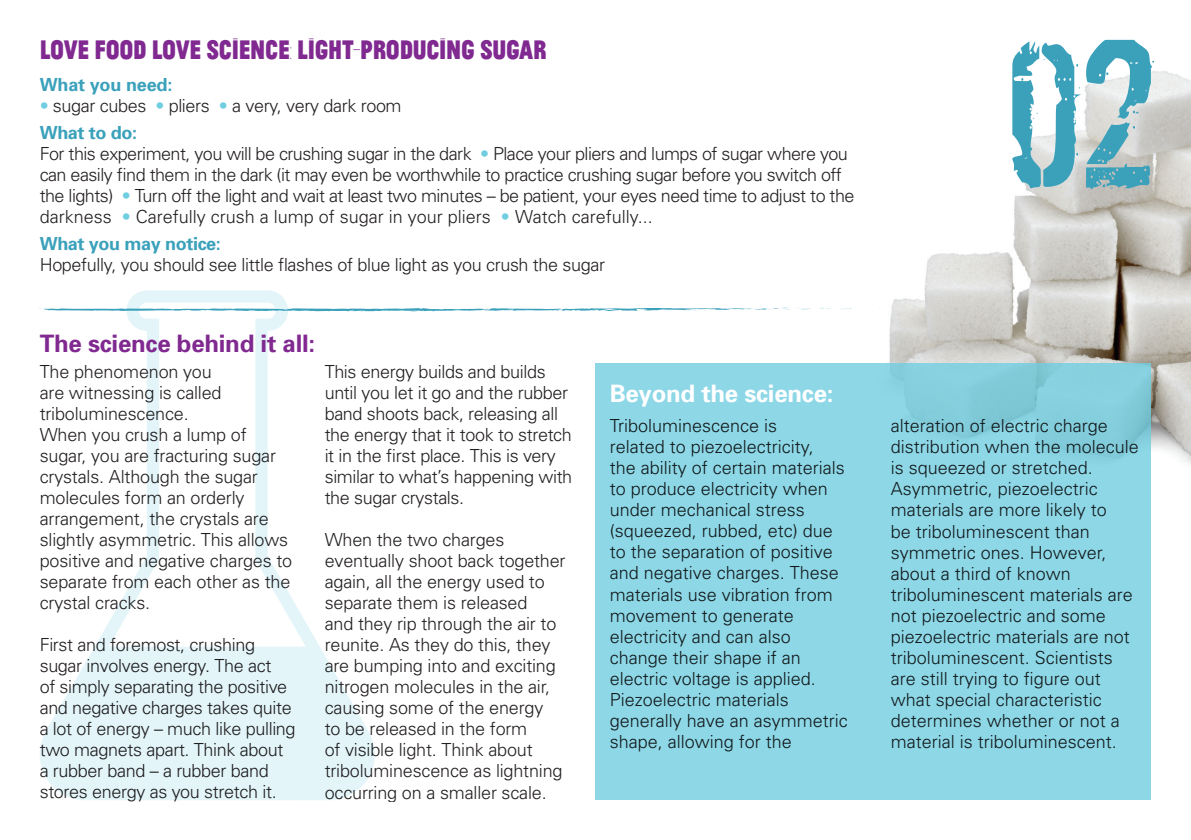
<style>
.page{position:relative;width:1191px;height:840px;background:#fff}
.page>*{position:absolute;margin:0;border:0;box-sizing:border-box;transform-origin:0 0}
.t1{font:240px "Dirty Ego";color:#3ba1bb}
.t2{font:100 28px "Jean Luc";letter-spacing:-.01em;color:#802990}
.t3{font:700 24px "Univers";letter-spacing:-.01em;color:#802990}
.t4{font:700 24px "Univers";letter-spacing:-.01em;color:#fff}
.t5{font:300 18px/21px "Univers";letter-spacing:-.01em;color:#231f20}
.t6{font:300 18px/21px "Univers";letter-spacing:-.03em;color:#231f20}
.t7{font:700 18px "Univers";letter-spacing:-.02em;color:#3ba1bb}
.s1{color:#71cee1}
.s2{font-weight:700;color:#3ba1bb}
</style>
<div class="page">
<svg style="left:40px;top:290px;width:335px;height:509px"></svg>
<img style="left:880px;top:71px;width:311px;height:393px">
<div style="left:595px;top:363px;width:556px;height:436px;background:#8dd7e7"></div>
<svg style="left:820px;top:308px;width:32px;height:2px"></svg>
<svg style="left:39px;top:307px;width:772px;height:5px"></svg>
<h2 class="t2" style="left:40px;top:31px;width:508px">LOVE FOOD LOVE SCIENCE: LIGHT-PRODUCING SUGAR</h2>
<p class="t7" style="left:40px;top:73px;width:134px">What you need:</p>
<p class="t5" style="left:40px;top:92px;width:363px;line-height:26.6px"><span class="s1">•</span> sugar cubes <span class="s1">•</span> pliers <span class="s1">•</span> a very, very dark room<br><span class="s2">What to do:</span></p>
<p class="t6" style="left:40px;top:142px;width:816px">For this experiment, you will be crushing sugar in the dark <span class="s1">•</span> Place your pliers and lumps of sugar where you can easily find them in the dark (it may even be worthwhile to practice crushing sugar before you switch off the lights) <span class="s1">•</span> Turn off the light and wait at least two minutes – be patient, your eyes need time to adjust to the darkness <span class="s1">•</span> Carefully crush a lump of sugar in your pliers <span class="s1">•</span> Watch carefully...</p>
<p class="t7" style="left:40px;top:231px;width:183px">What you may notice:</p>
<p class="t5" style="left:40px;top:253px;width:567px">Hopefully, you should see little flashes of blue light as you crush the sugar</p>
<h3 class="t3" style="left:40px;top:327px;width:277px">The science behind it all:</h3>
<h1 class="t1" style="left:1005px;top:-13px;width:151px">02</h1>
<p class="t5" style="left:40px;top:360px;width:254px">The phenomenon you<br>are witnessing is called triboluminescence.<br>When you crush a lump of sugar, you are fracturing sugar crystals. Although the sugar molecules form an orderly arrangement, the crystals are slightly asymmetric. This allows positive and negative charges to separate from each other as the crystal cracks.</p>
<p class="t5" style="left:40px;top:633px;width:257px">First and foremost, crushing sugar involves energy. The act<br>of simply separating the positive and negative charges takes quite a lot of energy – much like pulling two magnets apart. Think about a rubber band – a rubber band stores energy as you stretch it.</p>
<p class="t5" style="left:325px;top:360px;width:249px">This energy builds and builds until you let it go and the rubber band shoots back, releasing all the energy that it took to stretch it in the first place. This is very similar to what’s happening with the sugar crystals.</p>
<p class="t5" style="left:325px;top:528px;width:242px">When the two charges eventually shoot back together again, all the energy used to separate them is released<br>and they rip through the air to reunite. As they do this, they are bumping into and exciting nitrogen molecules in the air, causing some of the energy<br>to be released in the form<br>of visible light. Think about triboluminescence as lightning occurring on a smaller scale.</p>
<h3 class="t4" style="left:609px;top:378px;width:225px">Beyond the science:</h3>
<p class="t5" style="left:609px;top:414px;width:240px">Triboluminescence is<br>related to piezoelectricity,<br>the ability of certain materials to produce electricity when under mechanical stress (squeezed, rubbed, etc) due to the separation of positive and negative charges. These materials use vibration from movement to generate electricity and can also change their shape if an electric voltage is applied.<br>Piezoelectric materials generally have an asymmetric shape, allowing for the</p>
<p class="t5" style="left:890px;top:414px;width:250px">alteration of electric charge distribution when the molecule is squeezed or stretched.<br>Asymmetric, piezoelectric materials are more likely to<br>be triboluminescent than symmetric ones. However, about a third of known triboluminescent materials are not piezoelectric and some piezoelectric materials are not triboluminescent. Scientists are still trying to figure out what special characteristic determines whether or not a material is triboluminescent.</p>
</div>
